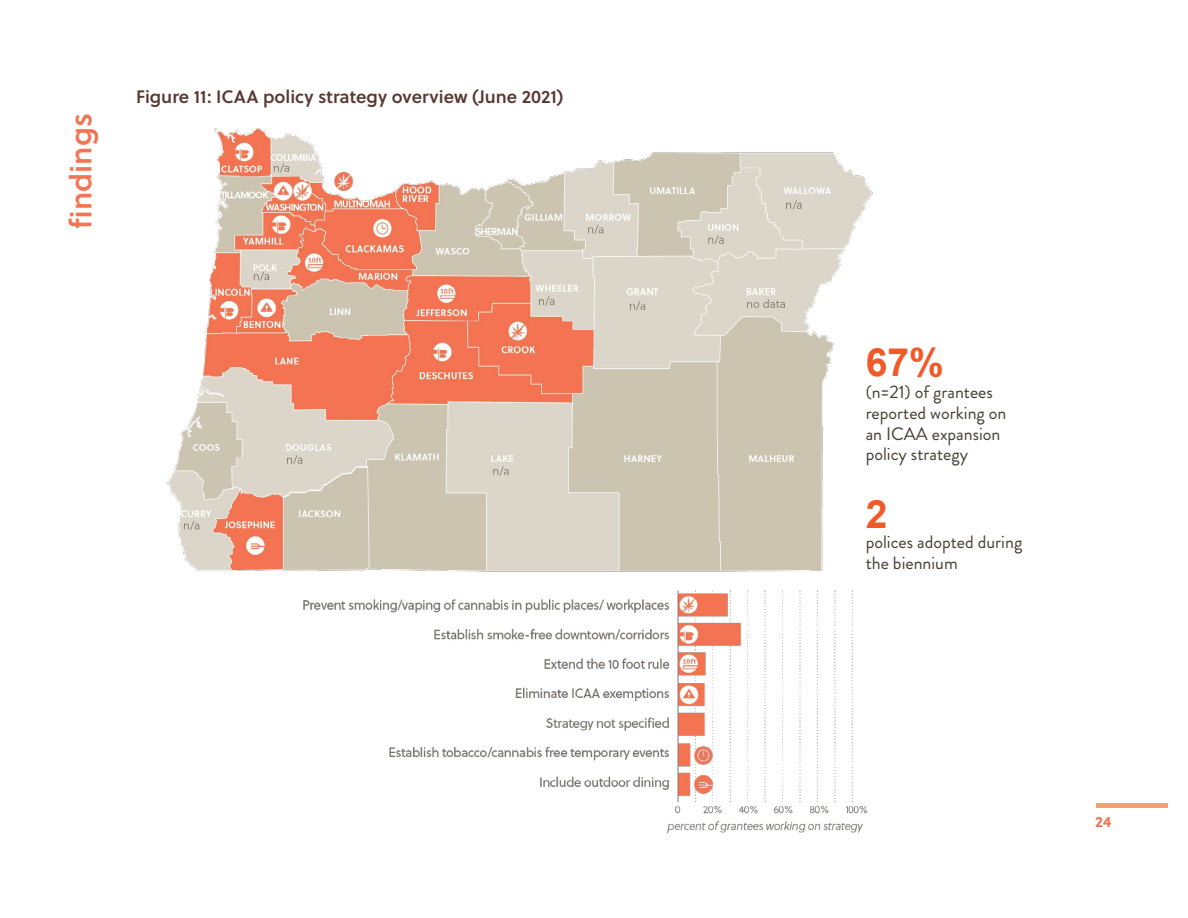
<style>
.page{position:relative;width:1188px;height:918px;background:#fff}
.page>*{position:absolute;margin:0;border:0;box-sizing:border-box;transform-origin:0 0}
.t1{font:700 39px "Arial";color:#f15a27}
.t2{font:30px "Soleil Sb";color:#f37452}
.t3{font:18px/20.7px "Brandon Grotesque";color:#453d31}
.t4{font:18px "Soleil Sb";color:#583832}
.t5{font:700 15px "Soleil";color:#f37452}
</style>
<div class="page">
<hr style="left:1097px;top:804px;width:71px;height:4px;background:#f89f70">
<img style="left:166px;top:128px;width:707px;height:705px">
<div style="left:354px;top:125px;width:339px;height:21px;background:#fff"></div>
<h2 class="t2" style="left:58px;top:229px;width:117px;rotate:-90deg">findings</h2>
<p class="t4" style="left:136px;top:83px;width:429px">Figure 11: ICAA policy strategy overview (June 2021)</p>
<h1 class="t1" style="left:866px;top:336px;width:80px">67%</h1>
<p class="t3" style="left:866px;top:382px;width:142px">(n=21) of grantees reported working on an ICAA expansion policy strategy</p>
<h1 class="t1" style="left:866px;top:488px;width:23px">2</h1>
<p class="t3" style="left:866px;top:532px;width:158px">polices adopted during the biennium</p>
<p class="t5" style="left:1095px;top:810px;width:18px">24</p>
</div>
